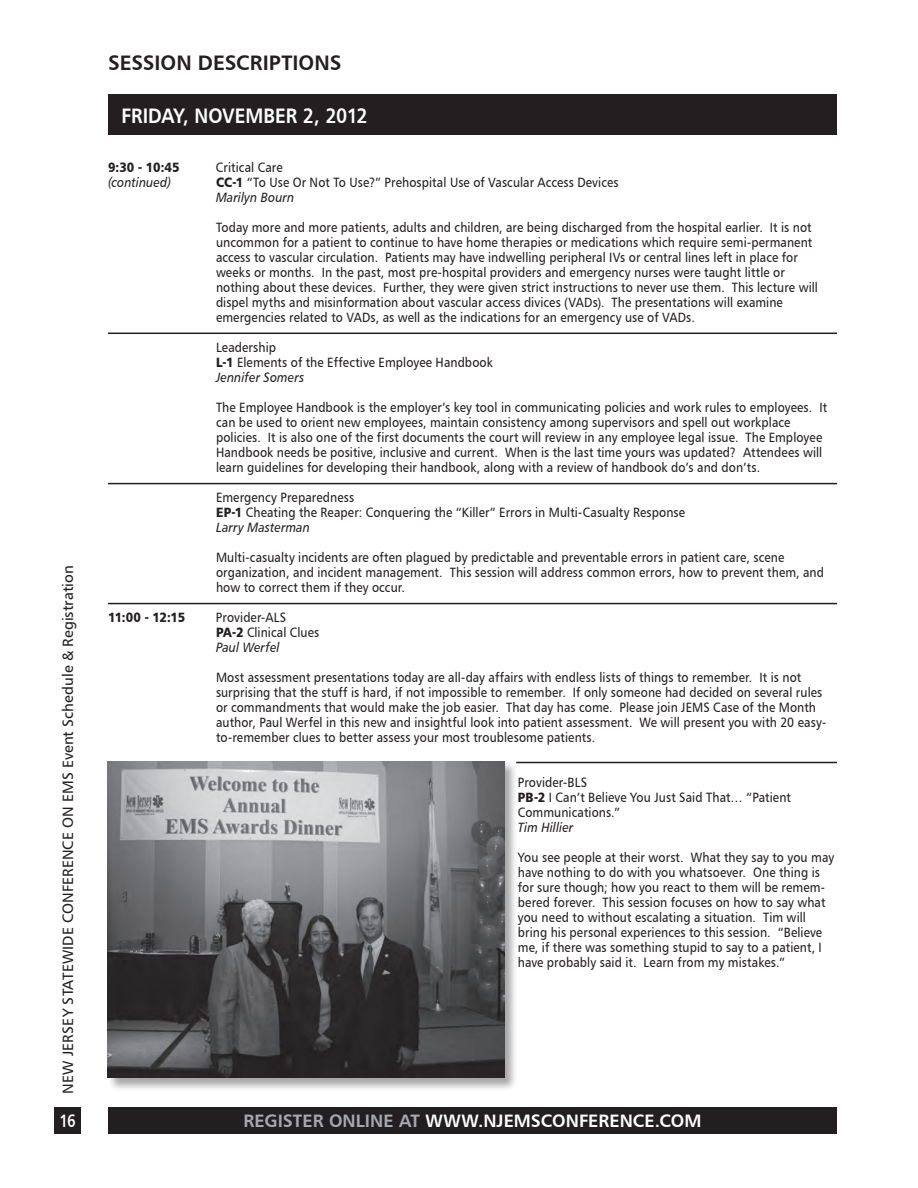
<style>
.page{position:relative;width:918px;height:1188px;background:#fff}
.page>*{position:absolute;margin:0;border:0;box-sizing:border-box;transform-origin:0 0}
.t1{font:21px "Humanist 777 BT Bold B";letter-spacing:-.005em;color:#fff;scale:.9 1}
.t2{font:21px "Humanist 777 BT Bold B";color:#231f20}
.t3{font:18px "Humanist 777 BT Bold B";color:#fff}
.t4{font:18px "Humanist 777 BT Bold B";color:#fff;scale:.8 1}
.t5{font:15px "Humanist 777 BT Roman B";letter-spacing:.005em;color:#231f20}
.t6{font:13.5px/15px "Humanist 777 BT Roman B";letter-spacing:.01em;color:#231f20;scale:.9 1}
.t7{font:13.5px "Humanist 777 BT Italic B";letter-spacing:.01em;color:#231f20;scale:.9 1}
.t8{font:13.5px "Humanist 777 BT Black B";letter-spacing:-.03em;color:#231f20;scale:.9 1}
.s1{font-family:"Humanist 777 BT Black B"}
.s2{color:#a8a9ad}
</style>
<div class="page">
<div style="left:54px;top:1107px;width:27px;height:27px;background:#231f20"></div>
<div style="left:108px;top:94px;width:729px;height:41px;background:#231f20"></div>
<hr style="left:108px;top:333px;width:729px;height:1px;background:#231f20">
<hr style="left:108px;top:483px;width:729px;height:1px;background:#231f20">
<div style="left:108px;top:1107px;width:729px;height:27px;background:#231f20"></div>
<hr style="left:108px;top:603px;width:729px;height:1px;background:#231f20">
<hr style="left:516px;top:762px;width:321px;height:1px;background:#231f20">
<div style="left:108px;top:761px;width:410px;height:330px;background:#231f20;opacity:.4"></div>
<img style="left:108px;top:761px;width:396px;height:317px">
<p class="t5" style="left:59px;top:1094px;width:530px;rotate:-90deg">NEW JERSEY STATEWIDE CONFERENCE ON EMS Event Schedule &amp; Registration</p>
<p class="t4" style="left:59px;top:1110px;width:22px">16</p>
<p class="t2" style="left:108px;top:49px;width:235px">SESSION DESCRIPTIONS</p>
<p class="t1" style="left:122px;top:102px;width:275px">FRIDAY, NOVEMBER 2, 2012</p>
<p class="t8" style="left:108px;top:159px;width:81px">9:30 - 10:45</p>
<p class="t6" style="left:216px;top:160px;width:76px">Critical Care</p>
<p class="t7" style="left:108px;top:174px;width:72px">(continued)</p>
<p class="t6" style="left:216px;top:175px;width:449px"><span class="s1">CC-1</span> “To Use Or Not To Use?” Prehospital Use of Vascular Access Devices</p>
<p class="t7" style="left:216px;top:189px;width:88px">Marilyn Bourn</p>
<p class="t6" style="left:216px;top:220px;width:663px">Today more and more patients, adults and children, are being discharged from the hospital earlier. It is not</p>
<p class="t6" style="left:216px;top:235px;width:664px">uncommon for a patient to continue to have home therapies or medications which require semi-permanent access to vascular circulation. Patients may have indwelling peripheral IVs or central lines left in place for weeks or months. In the past, most pre-hospital providers and emergency nurses were taught little or</p>
<p class="t6" style="left:216px;top:280px;width:670px">nothing about these devices. Further, they were given strict instructions to never use them. This lecture will dispel myths and misinformation about vascular access divices (VADs). The presentations will examine</p>
<p class="t6" style="left:216px;top:310px;width:534px">emergencies related to VADs, as well as the indications for an emergency use of VADs.</p>
<p class="t6" style="left:216px;top:340px;width:68px">Leadership</p>
<p class="t6" style="left:216px;top:355px;width:309px"><span class="s1">L-1</span> Elements of the Effective Employee Handbook</p>
<p class="t7" style="left:216px;top:369px;width:99px">Jennifer Somers</p>
<p class="t6" style="left:216px;top:400px;width:681px">The Employee Handbook is the employer’s key tool in communicating policies and work rules to employees. It can be used to orient new employees, maintain consistency among supervisors and spell out workplace policies. It is also one of the first documents the court will review in any employee legal issue. The Employee Handbook needs be positive, inclusive and current. When is the last time yours was updated? Attendees will learn guidelines for developing their handbook, along with a review of handbook do’s and don’ts.</p>
<p class="t6" style="left:216px;top:490px;width:155px">Emergency Preparedness</p>
<p class="t6" style="left:216px;top:505px;width:523px"><span class="s1">EP-1</span> Cheating the Reaper: Conquering the “Killer” Errors in Multi-Casualty Response</p>
<p class="t7" style="left:216px;top:519px;width:106px">Larry Masterman</p>
<p class="t6" style="left:216px;top:550px;width:633px">Multi-casualty incidents are often plagued by predictable and preventable errors in patient care, scene</p>
<p class="t6" style="left:216px;top:565px;width:677px">organization, and incident management. This session will address common errors, how to prevent them, and how to correct them if they occur.</p>
<p class="t8" style="left:108px;top:609px;width:87px">11:00 - 12:15</p>
<p class="t6" style="left:216px;top:610px;width:80px">Provider-ALS</p>
<p class="t6" style="left:216px;top:625px;width:116px"><span class="s1">PA-2</span> Clinical Clues</p>
<p class="t7" style="left:216px;top:639px;width:72px">Paul Werfel</p>
<p class="t6" style="left:216px;top:670px;width:675px">Most assessment presentations today are all-day affairs with endless lists of things to remember. It is not surprising that the stuff is hard, if not impossible to remember. If only someone had decided on several rules</p>
<p class="t6" style="left:216px;top:700px;width:679px">or commandments that would make the job easier. That day has come. Please join JEMS Case of the Month author, Paul Werfel in this new and insightful look into patient assessment. We will present you with 20 easy&shy;to-remember clues to better assess your most troublesome patients.</p>
<p class="t6" style="left:518px;top:775px;width:78px">Provider-BLS</p>
<p class="t6" style="left:518px;top:790px;width:305px"><span class="s1">PB-2</span> I Can’t Believe You Just Said That… “Patient<br>Communications.”</p>
<p class="t7" style="left:518px;top:819px;width:63px">Tim Hillier</p>
<p class="t6" style="left:518px;top:850px;width:353px">You see people at their worst. What they say to you may have nothing to do with you whatsoever. One thing is for sure though; how you react to them will be remem&shy;bered forever. This session focuses on how to say what you need to without escalating a situation. Tim will bring his personal experiences to this session. “Believe me, if there was something stupid to say to a patient, I have probably said it. Learn from my mistakes.”</p>
<p class="t3" style="left:243px;top:1110px;width:460px"><span class="s2">REGISTER ONLINE AT</span> WWW.NJEMSCONFERENCE.COM</p>
</div>
